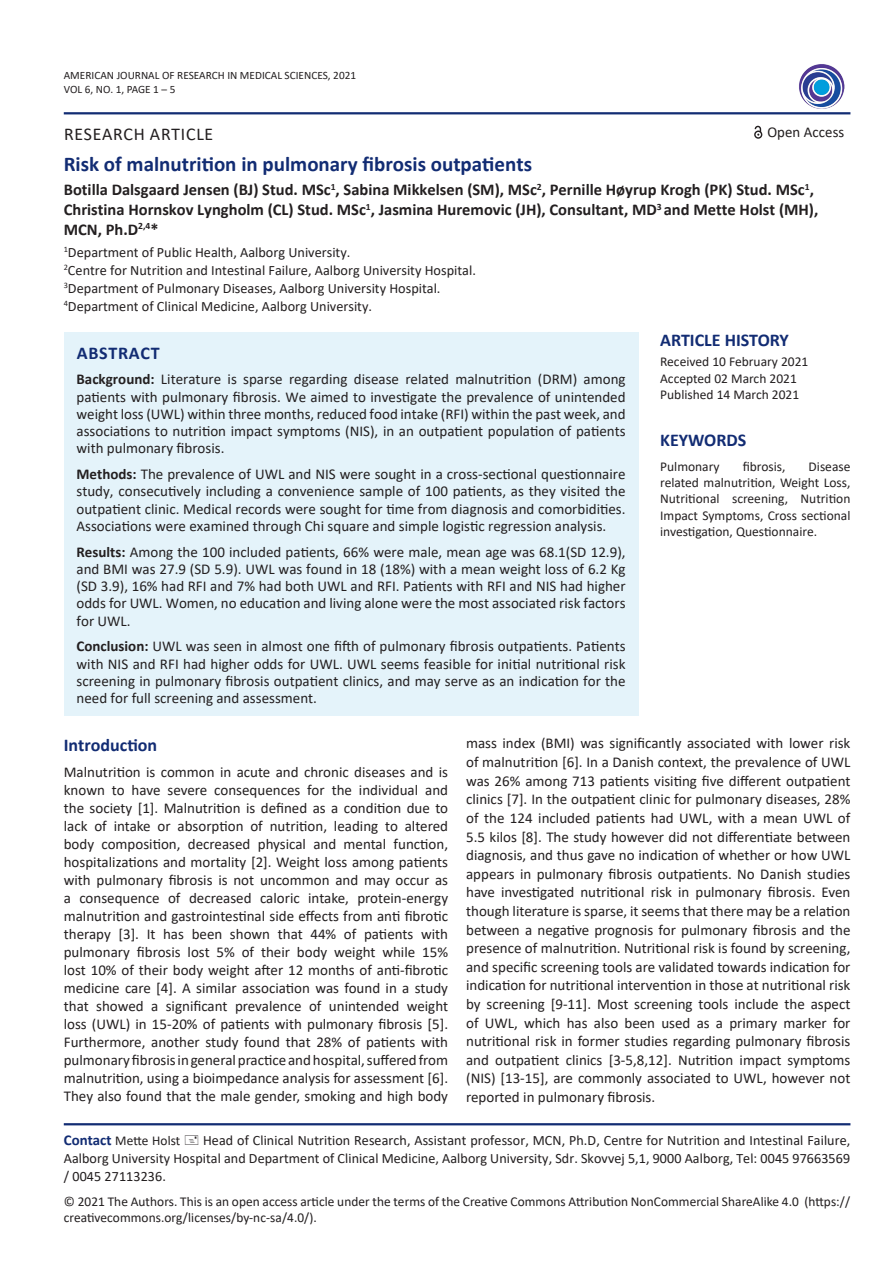
<style>
.page{position:relative;width:893px;height:1263px;background:#fff}
.page>*{position:absolute;margin:0;border:0;box-sizing:border-box;transform-origin:0 0}
.t1{font:700 21px "Calibri";color:#122c73}
.head_1{font:700 18px "Calibri";color:#122c73}
.t2{font:18px "Calibri";color:#231f20}
.head_1-2{font:700 18px "Calibri";letter-spacing:.04em;color:#122c73}
.t3{font:700 16.5px/19.8px "Calibri";color:#231f20}
.t4{font:15px/18.6px "Calibri";color:#231f20;text-align:justify}
.t5{font:14.25px/18px "Calibri";color:#231f20;text-align:justify}
.t6{font:13.5px/16.2px "Calibri";color:#231f20}
.t7{font:11.25px "Calibri";color:#231f20}
.s1{font-weight:700}
.s2{font-weight:700;font-size:15px;color:#122c73}
</style>
<div class="page">
<div style="left:754px;top:131px;width:8px;height:8px;border:1px solid #231f20;border-radius:50%"></div>
<svg style="left:754px;top:126px;width:8px;height:10px"></svg>
<hr style="left:64px;top:112px;width:786px;height:2px;background:#122c73">
<hr style="left:64px;top:1123px;width:786px;height:2px;background:#122c73">
<img style="left:799px;top:64px;width:45px;height:45px">
<div style="left:64px;top:332px;width:574px;height:384px;background:#e4f3fa"></div>
<p class="t7" style="left:64px;top:68px;width:294px">AMERICAN JOURNAL OF RESEARCH IN MEDICAL SCIENCES, 2021</p>
<p class="t7" style="left:64px;top:81px;width:113px">VOL 6, NO. 1, PAGE 1 – 5</p>
<p class="t2" style="left:64px;top:122px;width:151px">RESEARCH ARTICLE</p>
<p class="t4" style="left:767px;top:122px;width:79px">Open Access</p>
<p class="t1" style="left:64px;top:149px;width:470px">Risk of malnutrition in pulmonary fibrosis outpatients</p>
<p class="t3" style="left:64px;top:180px;width:756px">Botilla Dalsgaard Jensen (BJ) Stud. MSc<sup>1</sup>, Sabina Mikkelsen (SM), MSc<sup>2</sup>, Pernille Høyrup Krogh (PK) Stud. MSc<sup>1</sup>,<br>Christina Hornskov Lyngholm (CL) Stud. MSc<sup>1</sup>, Jasmina Huremovic (JH), Consultant, MD<sup>3</sup> and Mette Holst (MH),<br>MCN, Ph.D<sup>2,4</sup>*</p>
<p class="t5" style="left:64px;top:243px;width:288px"><sup>1</sup>Department of Public Health, Aalborg University.</p>
<p class="t5" style="left:64px;top:261px;width:414px"><sup>2</sup>Centre for Nutrition and Intestinal Failure, Aalborg University Hospital.</p>
<p class="t5" style="left:64px;top:279px;width:378px"><sup>3</sup>Department of Pulmonary Diseases, Aalborg University Hospital.</p>
<p class="t5" style="left:64px;top:297px;width:310px"><sup>4</sup>Department of Clinical Medicine, Aalborg University.</p>
<p class="head_1-2" style="left:77px;top:340px;width:84px">ABSTRACT</p>
<p class="t4" style="left:77px;top:370px;width:551px;line-height:17.2px"><span class="s1">Background:</span> Literature is sparse regarding disease related malnutrition (DRM) among patients with pulmonary fibrosis. We aimed to investigate the prevalence of unintended weight loss (UWL) within three months, reduced food intake (RFI) within the past week, and associations to nutrition impact symptoms (NIS), in an outpatient population of patients with pulmonary fibrosis.</p>
<p class="t4" style="left:77px;top:465px;width:551px;line-height:17.2px"><span class="s1">Methods:</span> The prevalence of UWL and NIS were sought in a cross-sectional questionnaire study, consecutively including a convenience sample of 100 patients, as they visited the outpatient clinic. Medical records were sought for time from diagnosis and comorbidities.<br>Associations were examined through Chi square and simple logistic regression analysis.</p>
<p class="t4" style="left:77px;top:543px;width:551px;line-height:17.2px"><span class="s1">Results:</span> Among the 100 included patients, 66% were male, mean age was 68.1(SD 12.9), and BMI was 27.9 (SD 5.9). UWL was found in 18 (18%) with a mean weight loss of 6.2 Kg (SD 3.9), 16% had RFI and 7% had both UWL and RFI. Patients with RFI and NIS had higher odds for UWL. Women, no education and living alone were the most associated risk factors for UWL.</p>
<p class="t4" style="left:77px;top:637px;width:551px;line-height:17.2px"><span class="s1">Conclusion:</span> UWL was seen in almost one fifth of pulmonary fibrosis outpatients. Patients with NIS and RFI had higher odds for UWL. UWL seems feasible for initial nutritional risk screening in pulmonary fibrosis outpatient clinics, and may serve as an indication for the need for full screening and assessment.</p>
<p class="head_1" style="left:660px;top:327px;width:130px">ARTICLE HISTORY</p>
<p class="t6" style="left:660px;top:353px;width:150px">Received 10 February 2021</p>
<p class="t6" style="left:660px;top:370px;width:138px">Accepted 02 March 2021</p>
<p class="t6" style="left:660px;top:386px;width:141px">Published 14 March 2021</p>
<p class="head_1" style="left:660px;top:427px;width:88px">KEYWORDS</p>
<p class="t6" style="left:660px;top:458px;width:61px">Pulmonary</p>
<p class="t6" style="left:743px;top:458px;width:44px">fibrosis,</p>
<p class="t6" style="left:660px;top:458px;width:192px;text-align:justify;text-indent:148px">Disease related malnutrition, Weight Loss, Nutritional screening, Nutrition Impact Symptoms, Cross sectional investigation, Questionnaire.</p>
<p class="head_1" style="left:64px;top:732px;width:95px">Introduction</p>
<p class="t4" style="left:64px;top:763px;width:386px;line-height:18px">Malnutrition is common in acute and chronic diseases and is known to have severe consequences for the individual and the society [1]. Malnutrition is defined as a condition due to lack of intake or absorption of nutrition, leading to altered body composition, decreased physical and mental function, hospitalizations and mortality [2]. Weight loss among patients with pulmonary fibrosis is not uncommon and may occur as a consequence of decreased caloric intake, protein-energy malnutrition and gastrointestinal side effects from anti fibrotic therapy [3]. It has been shown that 44% of patients with pulmonary fibrosis lost 5% of their body weight while 15% lost 10% of their body weight after 12 months of anti-fibrotic medicine care [4]. A similar association was found in a study that showed a significant prevalence of unintended weight loss (UWL) in 15-20% of patients with pulmonary fibrosis [5].<br>Furthermore, another study found that 28% of patients with pulmonary fibrosis in general practice and hospital, suffered from malnutrition, using a bioimpedance analysis for assessment [6].<br>They also found that the male gender, smoking and high body</p>
<p class="t4" style="left:466px;top:734px;width:386px">mass index (BMI) was significantly associated with lower risk of malnutrition [6]. In a Danish context, the prevalence of UWL was 26% among 713 patients visiting five different outpatient clinics [7]. In the outpatient clinic for pulmonary diseases, 28% of the 124 included patients had UWL, with a mean UWL of 5.5 kilos [8]. The study however did not differentiate between diagnosis, and thus gave no indication of whether or how UWL appears in pulmonary fibrosis outpatients. No Danish studies have investigated nutritional risk in pulmonary fibrosis. Even though literature is sparse, it seems that there may be a relation between a negative prognosis for pulmonary fibrosis and the presence of malnutrition. Nutritional risk is found by screening, and specific screening tools are validated towards indication for indication for nutritional intervention in those at nutritional risk by screening [9-11]. Most screening tools include the aspect of UWL, which has also been used as a primary marker for nutritional risk in former studies regarding pulmonary fibrosis and outpatient clinics [3-5,8,12]. Nutrition impact symptoms (NIS) [13-15], are commonly associated to UWL, however not reported in pulmonary fibrosis.</p>
<p class="t6" style="left:64px;top:1132px;width:119px"><span class="s2">Contact</span> Mette Holst</p>
<p class="t5" style="left:64px;top:1131px;width:788px;text-indent:139px">Head of Clinical Nutrition Research, Assistant professor, MCN, Ph.D, Centre for Nutrition and Intestinal Failure, Aalborg University Hospital and Department of Clinical Medicine, Aalborg University, Sdr. Skovvej 5,1, 9000 Aalborg, Tel: 0045 97663569 / 0045 27113236.</p>
<p class="t6" style="left:64px;top:1193px;width:788px">© 2021 The Authors. This is an open access article under the terms of the Creative Commons Attribution NonCommercial ShareAlike 4.0 (https:// creativecommons.org/licenses/by-nc-sa/4.0/).</p>
</div>
